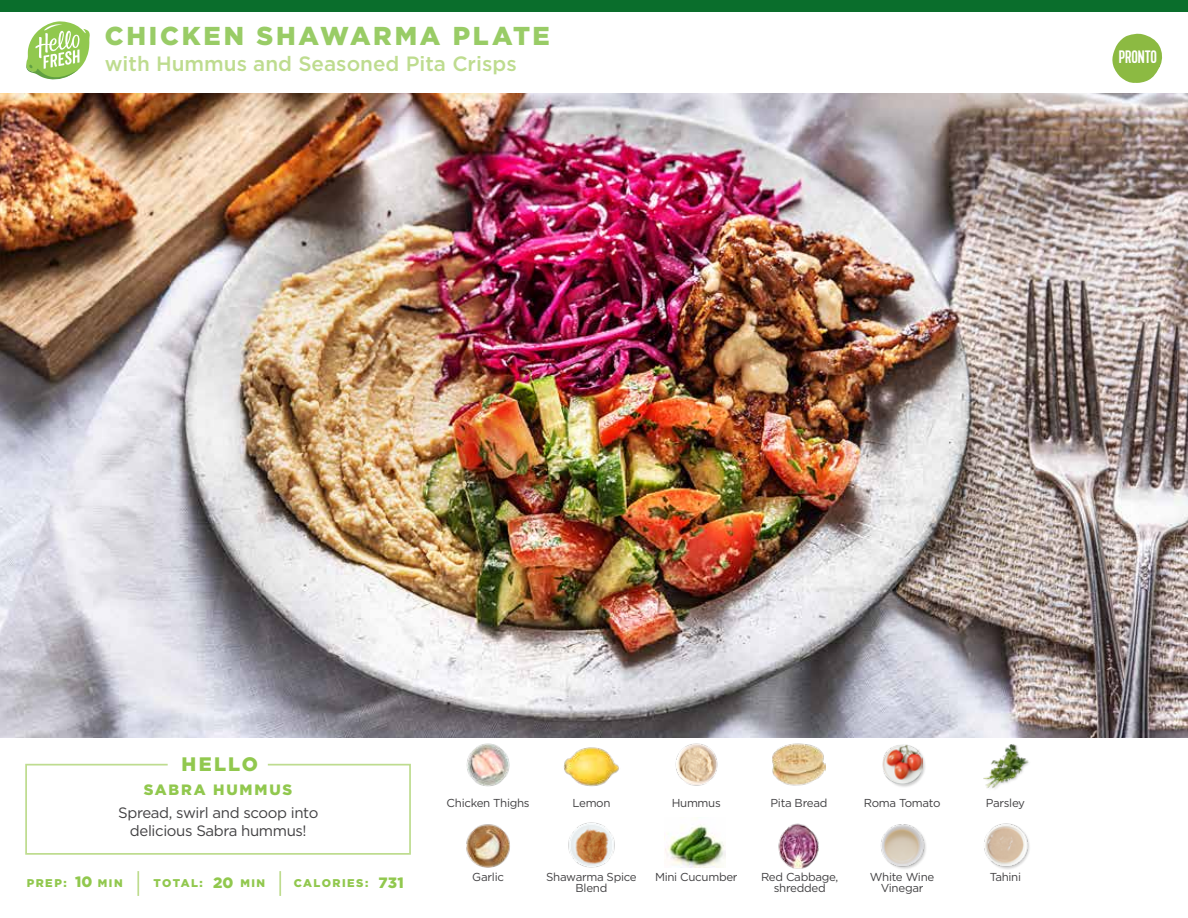
<style>
.page{position:relative;width:1188px;height:918px;background:#fff}
.page>*{position:absolute;margin:0;border:0;box-sizing:border-box;transform-origin:0 0}
.t1{font:900 25.8px "Gotham";letter-spacing:.105em;color:#9c6}
.t2{font:500 20.7px "Gotham";color:#bedc8f}
.t3{font:900 19.5px "Gotham";letter-spacing:.105em;color:#91c84e}
.t4{font:18px "Kapra";letter-spacing:-.01em;color:#fff}
.t5{font:15px/18px "Gotham";letter-spacing:-.025em;color:#414042;text-align:center}
.t6{font:900 15px "Gotham";letter-spacing:.12em;color:#91c84e}
.t7{font:11.55px/10.5px "Gotham";letter-spacing:-.025em;color:#414042;text-align:center}
.t8{font:900 11.25px "Gotham";letter-spacing:.125em;color:#91c84e}
.t9{font:900 10.95px "Gotham";letter-spacing:.135em;color:#91c84e}
</style>
<div class="page">
<div style="left:0;top:0;width:1188px;height:12px;background:#0a6e2c"></div>
<img style="left:0;top:93px;width:1188px;height:644px">
<svg style="left:25px;top:763px;width:386px;height:92px"></svg>
<img style="left:466px;top:743px;width:44px;height:44px">
<img style="left:466px;top:824px;width:44px;height:44px">
<img style="left:675px;top:743px;width:43px;height:43px">
<img style="left:665px;top:824px;width:61px;height:43px">
<img style="left:568px;top:822px;width:47px;height:46px">
<img style="left:778px;top:823px;width:41px;height:46px">
<img style="left:772px;top:743px;width:54px;height:43px">
<hr style="left:137px;top:871px;width:2px;height:25px;background:#bedc8f">
<hr style="left:279px;top:871px;width:2px;height:25px;background:#bedc8f">
<img style="left:563px;top:747px;width:56px;height:40px">
<div style="left:882px;top:744px;width:44px;height:44px;background:#000;opacity:.2"></div>
<img style="left:883px;top:744px;width:39px;height:40px">
<div style="left:881px;top:824px;width:46px;height:46px;background:#000;opacity:.2"></div>
<img style="left:880px;top:824px;width:47px;height:44px">
<img style="left:983px;top:744px;width:46px;height:45px">
<div style="left:984px;top:823px;width:47px;height:47px;background:#000;opacity:.2"></div>
<img style="left:984px;top:823px;width:47px;height:45px">
<svg style="left:1112px;top:33px;width:51px;height:50px"></svg>
<div style="left:1119px;top:51px;width:40px;height:16px;background:#8cba42"></div>
<svg style="left:26px;top:21px;width:64px;height:59px"></svg>
<h1 class="t1" style="left:105px;top:21px;width:447px">CHICKEN SHAWARMA PLATE</h1>
<h2 class="t2" style="left:105px;top:50px;width:413px">with Hummus and Seasoned Pita Crisps</h2>
<h3 class="t4" style="left:1119px;top:47px;width:40px">PRONTO</h3>
<h3 class="t3" style="left:182px;top:752px;width:78px">HELLO</h3>
<p class="t6" style="left:144px;top:781px;width:150px">SABRA HUMMUS</p>
<p class="t5" style="left:118px;top:803px;width:202px">Spread, swirl and scoop into delicious Sabra hummus!</p>
<p class="t6" style="left:75px;top:873px;width:19px">10</p>
<p class="t6" style="left:213px;top:874px;width:22px">20</p>
<p class="t8" style="left:27px;top:877px;width:41px">PREP:</p>
<p class="t9" style="left:98px;top:877px;width:26px">MIN</p>
<p class="t8" style="left:154px;top:877px;width:51px">TOTAL:</p>
<p class="t9" style="left:240px;top:877px;width:26px">MIN</p>
<p class="t8" style="left:294px;top:877px;width:76px">CALORIES:</p>
<p class="t6" style="left:379px;top:874px;width:27px">731</p>
<p class="t7" style="left:447px;top:797px;width:85px">Chicken Thighs</p>
<p class="t7" style="left:572px;top:797px;width:40px">Lemon</p>
<p class="t7" style="left:771px;top:797px;width:58px">Pita Bread</p>
<p class="t7" style="left:672px;top:797px;width:51px">Hummus</p>
<p class="t7" style="left:472px;top:872px;width:33px">Garlic</p>
<p class="t7" style="left:546px;top:872px;width:92px">Shawarma Spice<br>Blend</p>
<p class="t7" style="left:761px;top:872px;width:79px">Red Cabbage, shredded</p>
<p class="t7" style="left:655px;top:872px;width:84px">Mini Cucumber</p>
<p class="t7" style="left:864px;top:797px;width:78px">Roma Tomato</p>
<p class="t7" style="left:870px;top:872px;width:66px">White Wine<br>Vinegar</p>
<p class="t7" style="left:986px;top:797px;width:41px">Parsley</p>
<p class="t7" style="left:990px;top:872px;width:33px">Tahini</p>
</div>
